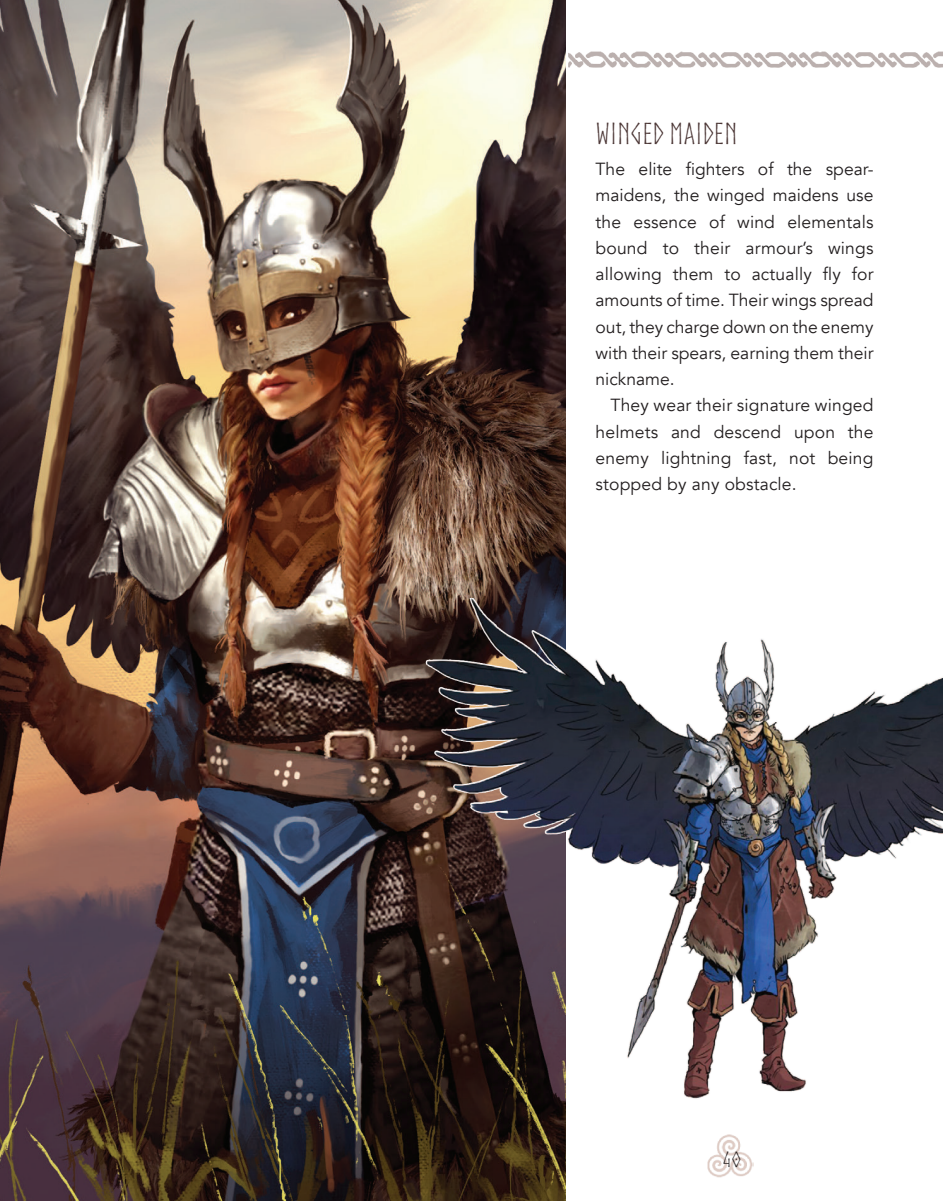
<style>
.page{position:relative;width:943px;height:1201px;background:#fff}
.page>*{position:absolute;margin:0;border:0;box-sizing:border-box;transform-origin:0 0}
.t1{font:28.88px "Norse";letter-spacing:.01em;color:#4b3635}
.t2{font:21px "Norse";color:#231f20}
.t3{font:17.5px/26.2px "Avenir";letter-spacing:.01em;color:#231f20;text-align:justify}
</style>
<div class="page">
<img style="left:707px;top:1134px;width:46px;height:44px">
<img style="left:568px;top:51px;width:365px;height:17px">
<img style="left:933px;top:51px;width:10px;height:17px">
<img style="left:0;top:0;width:566px;height:1200px">
<img style="left:425px;top:598px;width:518px;height:501px">
<h1 class="t1" style="left:595px;top:117px;width:143px">WINGED MAIDEN</h1>
<p class="t3" style="left:595px;top:156px;width:279px">The elite fighters of the spear&shy;maidens, the winged maidens use the essence of wind elementals bound to their armour’s wings allowing them to actually fly for amounts of time. Their wings spread out, they charge down on the enemy with their spears, earning them their nickname.</p>
<p class="t3" style="left:595px;top:392px;width:279px;text-indent:15px">They wear their signature winged helmets and descend upon the enemy lightning fast, not being stopped by any obstacle.</p>
<p class="t2" style="left:722px;top:1148px;width:20px">40</p>
</div>
